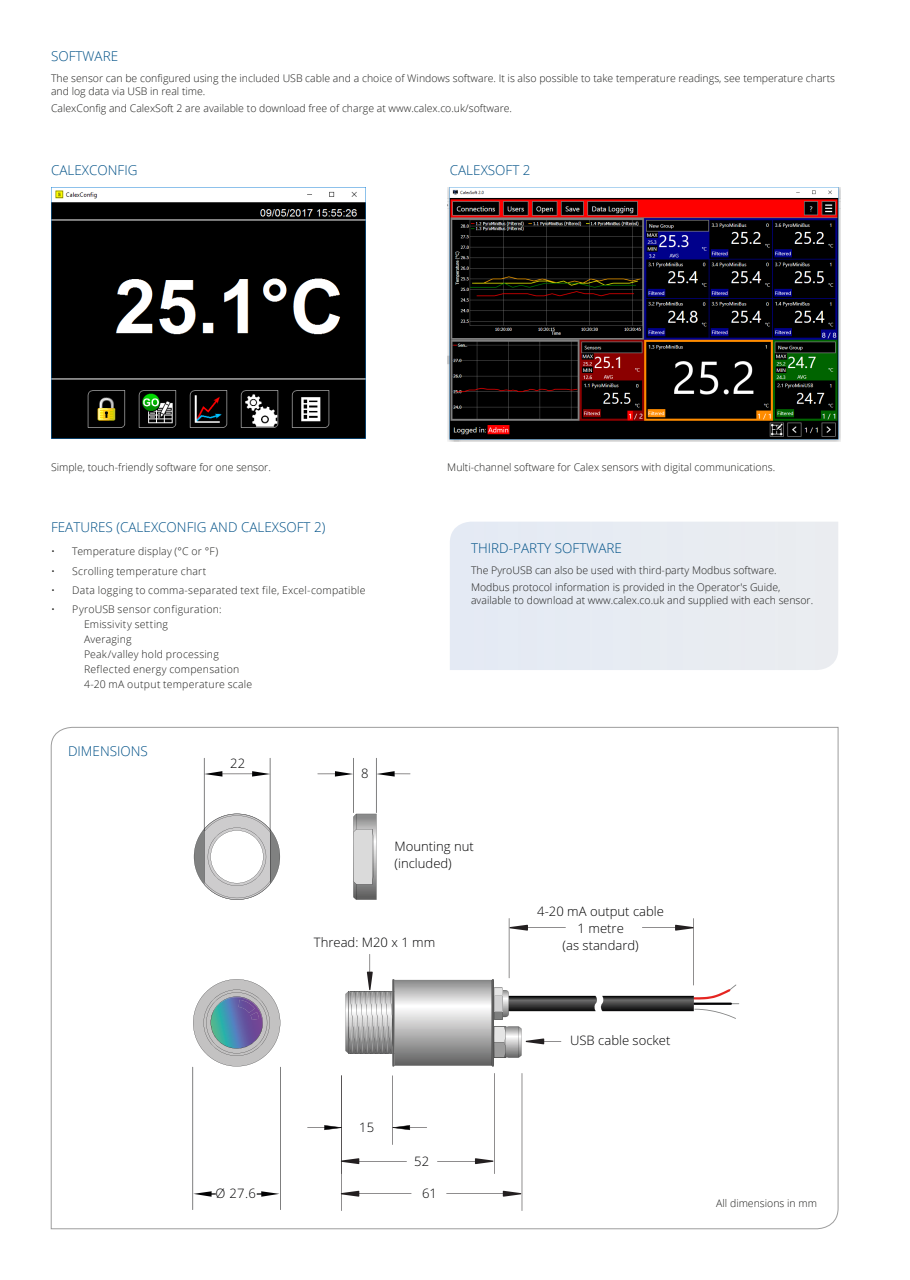
<style>
.page{position:relative;width:910px;height:1280px;background:#fff}
.page>*{position:absolute;margin:0;border:0;box-sizing:border-box;transform-origin:0 0}
.p_h2{font:300 13.5px "Open Sans";color:#005187}
.t1{font:300 13.05px/17.1px "Open Sans";color:#020203}
.t2{font:300 10.5px/12.6px "Open Sans";color:#1d1d1b}
.t3{font:300 10.5px/15px "Open Sans";letter-spacing:.02em;color:#1d1d1b}
</style>
<div class="page">
<div style="left:450px;top:522px;width:388px;height:148px;background:#e7ecf2"></div>
<svg style="left:51px;top:727px;width:787px;height:502px"></svg>
<img style="left:51px;top:188px;width:315px;height:251px">
<img style="left:447px;top:188px;width:393px;height:253px">
<p class="p_h2" style="left:51px;top:47px;width:69px">SOFTWARE</p>
<p class="t2" style="left:51px;top:72px;width:786px">The sensor can be configured using the included USB cable and a choice of Windows software. It is also possible to take temperature readings, see temperature charts and log data via USB in real time.</p>
<p class="t2" style="left:51px;top:102px;width:462px">CalexConfig and CalexSoft 2 are available to download free of charge at www.calex.co.uk/software.</p>
<p class="p_h2" style="left:51px;top:160px;width:88px">CALEXCONFIG</p>
<p class="p_h2" style="left:450px;top:160px;width:82px">CALEXSOFT 2</p>
<p class="t2" style="left:51px;top:460px;width:221px">Simple, touch-friendly software for one sensor.</p>
<p class="t2" style="left:447px;top:460px;width:329px">Multi-channel software for Calex sensors with digital communications.</p>
<p class="p_h2" style="left:51px;top:518px;width:276px">FEATURES (CALEXCONFIG AND CALEXSOFT 2)</p>
<p class="t3" style="left:51px;top:544px;width:169px">• Temperature display (°C or °F)</p>
<p class="t3" style="left:51px;top:563px;width:157px">• Scrolling temperature chart</p>
<p class="t3" style="left:51px;top:582px;width:316px">• Data logging to comma-separated text file, Excel-compatible</p>
<p class="t3" style="left:84px;top:602px;width:170px;text-indent:-33px">• PyroUSB sensor configuration:<br>Emissivity setting<br>Averaging<br>Peak/valley hold processing<br>Reflected energy compensation<br>4-20 mA output temperature scale</p>
<p class="p_h2" style="left:68px;top:741px;width:81px">DIMENSIONS</p>
<p class="t1" style="left:230px;top:754px;width:16px">22</p>
<p class="t1" style="left:361px;top:764px;width:9px">8</p>
<p class="p_h2" style="left:471px;top:539px;width:152px">THIRD-PARTY SOFTWARE</p>
<p class="t2" style="left:471px;top:564px;width:307px">The PyroUSB can also be used with third-party Modbus software.</p>
<p class="t2" style="left:471px;top:581px;width:344px">Modbus protocol information is provided in the Operator's Guide, available to download at www.calex.co.uk and supplied with each sensor.</p>
<p class="t1" style="left:394px;top:837px;width:81px">Mounting nut (included)</p>
<p class="t1" style="left:537px;top:903px;width:128px">4-20 mA output cable</p>
<p class="t1" style="left:578px;top:919px;width:48px">1 metre</p>
<p class="t1" style="left:314px;top:933px;width:123px">Thread: M20 x 1 mm</p>
<p class="t1" style="left:216px;top:1184px;width:42px">Ø 27.6</p>
<p class="t1" style="left:359px;top:1118px;width:16px">15</p>
<p class="t1" style="left:414px;top:1152px;width:16px">52</p>
<p class="t1" style="left:422px;top:1184px;width:16px">61</p>
<p class="t1" style="left:563px;top:936px;width:78px">(as standard)</p>
<p class="t1" style="left:570px;top:1031px;width:102px">USB cable socket</p>
<p class="t2" style="left:716px;top:1197px;width:102px">All dimensions in mm</p>
</div>
